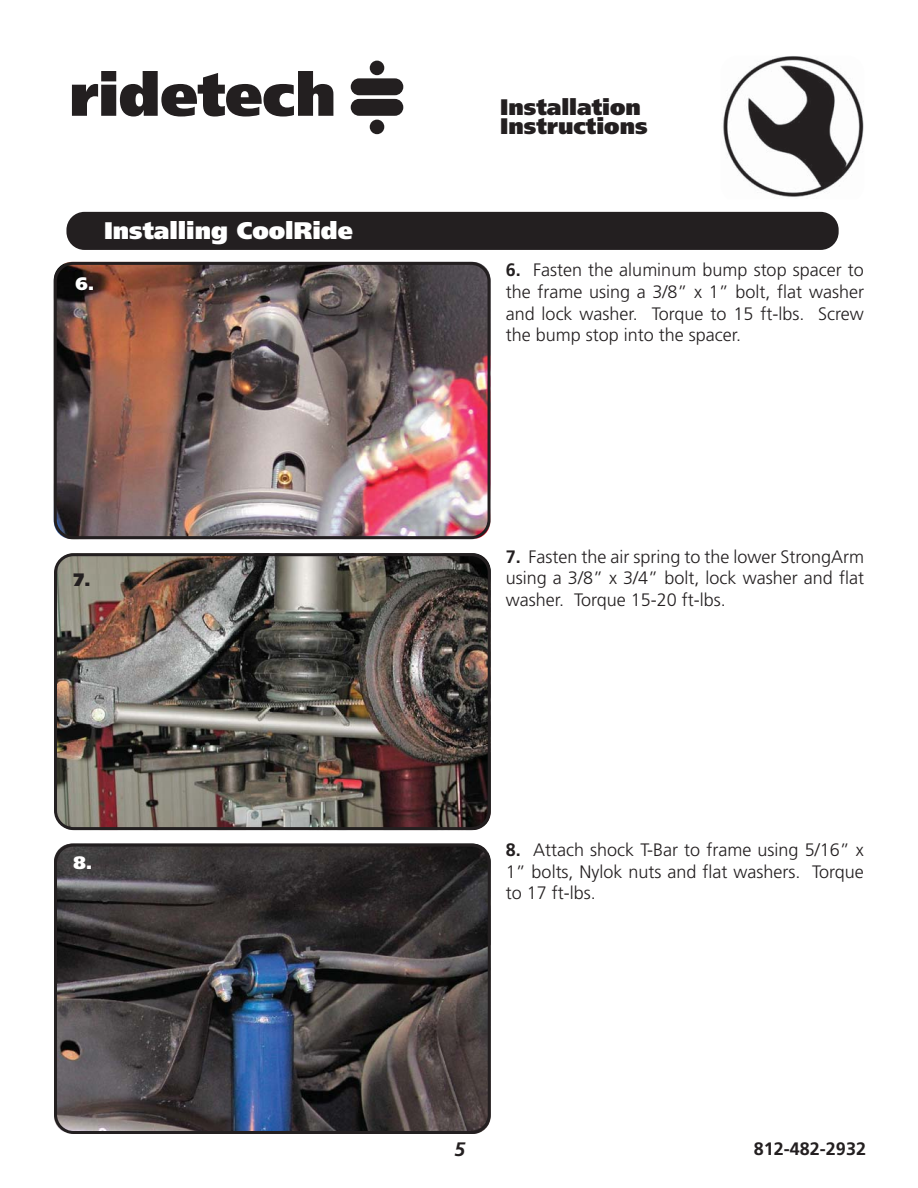
<style>
.page{position:relative;width:918px;height:1188px;background:#fff}
.page>*{position:absolute;margin:0;border:0;box-sizing:border-box;transform-origin:0 0}
.t1{font:900 24px "Frutiger LT Pro";color:#fff}
.t2{font:900 22.5px/19.5px "Frutiger LT Pro";color:#231f20}
.t3{font:italic 700 19.5px "Frutiger LT Pro";color:#231f20}
.t4{font:300 18px/21.6px "Frutiger LT Pro";color:#231f20;text-align:justify}
.t5{font:700 18px "Frutiger LT Pro";color:#231f20}
.t6{font:900 18px "Frutiger LT Pro";color:#fff}
.t7{font:900 18px "Frutiger LT Pro";color:#231f20}
.s1{font-weight:700}
</style>
<div class="page">
<img style="left:723px;top:56px;width:141px;height:141px">
<svg style="left:72px;top:71px;width:261px;height:46px"></svg>
<div style="left:351px;top:78px;width:52px;height:17px;background:#231f20;border-radius:8px"></div>
<div style="left:351px;top:99px;width:52px;height:17px;background:#231f20;border-radius:8px"></div>
<div style="left:370px;top:61px;width:14px;height:14px;background:#231f20;border-radius:50%"></div>
<div style="left:370px;top:120px;width:14px;height:14px;background:#231f20;border-radius:50%"></div>
<img style="left:54px;top:844px;width:437px;height:290px;border-radius:18px">
<img style="left:56px;top:553px;width:435px;height:277px;border-radius:18px">
<img style="left:54px;top:262px;width:437px;height:277px;border-radius:18px">
<div style="left:54px;top:262px;width:437px;height:277px;border:3px solid #231f20;border-radius:18px"></div>
<div style="left:54px;top:844px;width:437px;height:290px;border:3px solid #231f20;border-radius:18px"></div>
<div style="left:66px;top:212px;width:773px;height:38px;background:#231f20;border-radius:18px"></div>
<div style="left:54px;top:553px;width:437px;height:277px;border:3px solid #231f20;border-radius:18px"></div>
<h1 class="t1" style="left:104px;top:220px;width:250px">Installing CoolRide</h1>
<p class="t6" style="left:75px;top:276px;width:20px">6.</p>
<p class="t7" style="left:73px;top:572px;width:19px">7.</p>
<p class="t6" style="left:74px;top:855px;width:20px">8.</p>
<p class="t2" style="left:500px;top:98px;width:149px">Installation<br>Instructions</p>
<p class="t4" style="left:506px;top:260px;width:360px"><span class="s1">6.</span> Fasten the aluminum bump stop spacer to the frame using a 3/8” x 1” bolt, flat washer and lock washer. Torque to 15 ft-lbs. Screw the bump stop into the spacer.</p>
<p class="t4" style="left:506px;top:546px;width:360px"><span class="s1">7.</span> Fasten the air spring to the lower StrongArm using a 3/8” x 3/4” bolt, lock washer and flat washer. Torque 15-20 ft-lbs.</p>
<p class="t4" style="left:506px;top:840px;width:360px"><span class="s1">8.</span> Attach shock T-Bar to frame using 5/16” x 1” bolts, Nylok nuts and flat washers. Torque to 17 ft-lbs.</p>
<p class="t3" style="left:454px;top:1138px;width:12px">5</p>
<p class="t5" style="left:754px;top:1141px;width:114px">812-482-2932</p>
</div>
